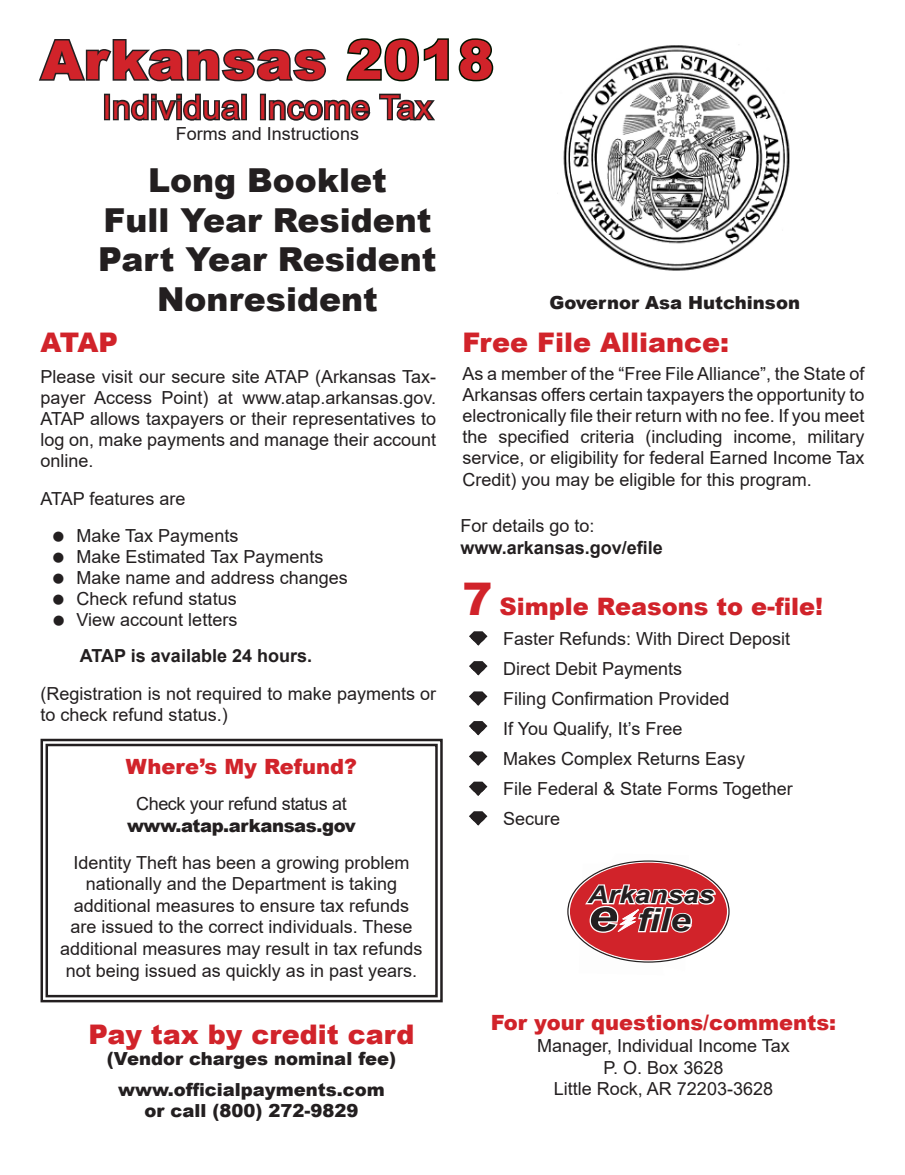
<style>
.page{position:relative;width:905px;height:1175px;background:#fff}
.page>*{position:absolute;margin:0;border:0;box-sizing:border-box;transform-origin:0 0}
.t1{font:900 54px "Arial";letter-spacing:.02em;color:#d1232a}
.t2{font:900 33px "Arial";color:#231f20}
.t3{font:33px "Arial";letter-spacing:.02em;color:#d1232a}
.t4{font:italic 700 31.5px "Arial";color:#231f20;scale:1.17 1}
.t5{font:900 27px "Arial";color:#d1232a}
.t6{font:italic 700 24.3px "Arial";letter-spacing:-.01em;color:#231f20;scale:1.17 1}
.t7{font:900 24px "Arial";color:#d1232a}
.t8{font:900 21px "Arial";color:#d1232a}
.t9{font:18px/21.6px "Arial";color:#231f20;text-align:justify}
.t10{font:900 18px "Arial";color:#231f20}
.t11{font:700 18px/21.6px "Arial";color:#231f20}
.t12{font:18px "Arial";letter-spacing:-.02em;color:#231f20}
.t13{font:900 18px "Arial";letter-spacing:-.02em;color:#231f20}
.s1{font-weight:400}
.s2{font-size:45px}
.s3{font-size:44.85px}
</style>
<div class="page">
<svg style="left:38px;top:39px;width:288px;height:43px"></svg>
<svg style="left:346px;top:38px;width:103px;height:44px"></svg>
<svg style="left:458px;top:38px;width:36px;height:44px"></svg>
<div style="left:104px;top:94px;width:6px;height:26px;border:3px solid #231f20"></div>
<svg style="left:112px;top:93px;width:131px;height:28px"></svg>
<div style="left:241px;top:94px;width:6px;height:26px;border:3px solid #231f20"></div>
<div style="left:260px;top:94px;width:6px;height:26px;border:3px solid #231f20"></div>
<svg style="left:268px;top:93px;width:167px;height:28px"></svg>
<img style="left:563px;top:45px;width:227px;height:226px">
<svg style="left:40px;top:738px;width:403px;height:265px"></svg>
<div style="left:46px;top:743px;width:391px;height:254px;border:2px solid #231f20"></div>
<img style="left:579px;top:860px;width:110px;height:103px">
<div style="left:569px;top:862px;width:158px;height:99px;background:#d1232a;border-radius:50%"></div>
<svg style="left:579px;top:860px;width:41px;height:4px"></svg>
<svg style="left:582px;top:882px;width:135px;height:51px"></svg>
<svg style="left:469px;top:811px;width:19px;height:15px"></svg>
<svg style="left:469px;top:631px;width:19px;height:15px"></svg>
<svg style="left:469px;top:661px;width:19px;height:15px"></svg>
<svg style="left:469px;top:691px;width:19px;height:15px"></svg>
<svg style="left:469px;top:721px;width:19px;height:15px"></svg>
<svg style="left:469px;top:751px;width:19px;height:15px"></svg>
<svg style="left:469px;top:781px;width:19px;height:15px"></svg>
<p class="t1" style="left:41px;top:21px;width:454px">Arkansas 2018</p>
<p class="t3" style="left:102px;top:84px;width:331px">Individual Income Tax</p>
<p class="t9" style="left:176px;top:123px;width:185px">Forms and Instructions</p>
<p class="t2" style="left:148px;top:156px;width:240px">Long Booklet</p>
<p class="t2" style="left:103px;top:196px;width:329px">Full Year Resident</p>
<p class="t2" style="left:98px;top:235px;width:340px">Part Year Resident</p>
<p class="t2" style="left:157px;top:275px;width:222px">Nonresident</p>
<p class="t10" style="left:549px;top:289px;width:252px">Governor Asa Hutchinson</p>
<p class="t5" style="left:40px;top:322px;width:79px">ATAP</p>
<p class="t9" style="left:40px;top:366px;width:397px;line-height:21px">Please visit our secure site ATAP (Arkansas Tax&shy;payer Access Point) at www.atap.arkansas.gov.<br>ATAP allows taxpayers or their representatives to log on, make payments and manage their account online.</p>
<p class="t9" style="left:40px;top:487px;width:147px">ATAP features are</p>
<p class="t9" style="left:76px;top:525px;width:163px">Make Tax Payments</p>
<p class="t9" style="left:76px;top:546px;width:248px">Make Estimated Tax Payments</p>
<p class="t9" style="left:76px;top:567px;width:273px">Make name and address changes</p>
<p class="t9" style="left:76px;top:588px;width:162px">Check refund status</p>
<p class="t9" style="left:76px;top:609px;width:162px">View account letters</p>
<p class="t11" style="left:80px;top:645px;width:234px">ATAP is available 24 hours.</p>
<p class="t9" style="left:40px;top:683px;width:397px;line-height:21px">(Registration is not required to make payments or to check refund status.)</p>
<p class="t8" style="left:126px;top:751px;width:232px">Where’s My Refund?</p>
<p class="t12" style="left:136px;top:791px;width:212px">Check your refund status at</p>
<p class="t13" style="left:127px;top:812px;width:230px">www.atap.arkansas.gov</p>
<p class="t9" style="left:60px;top:851px;width:364px;text-align:center">Identity Theft has been a growing problem nationally and the Department is taking additional measures to ensure tax refunds are issued to the correct individuals. These additional measures may result in tax refunds not being issued as quickly as in past years.</p>
<p class="t5" style="left:88px;top:1014px;width:328px">Pay tax by credit card</p>
<p class="t10" style="left:107px;top:1045px;width:290px">(Vendor charges nominal fee)</p>
<p class="t10" style="left:118px;top:1076px;width:268px">www.officialpayments.com</p>
<p class="t10" style="left:144px;top:1098px;width:216px">or call (800) 272-9829</p>
<p class="t5" style="left:462px;top:322px;width:268px">Free File Alliance:</p>
<p class="t9" style="left:462px;top:363px;width:403px;line-height:21.1px">As a member of the “Free File Alliance”, the State of Arkansas offers certain taxpayers the opportunity to electronically file their return with no fee. If you meet the specified criteria (including income, military service, or eligibility for federal Earned Income Tax Credit) you may be eligible for this program.</p>
<p class="t11" style="left:460px;top:515px;width:204px"><span class="s1">For details go to: </span>www.arkansas.gov/efile</p>
<p class="t7" style="left:462px;top:589px;width:362px"><span class="s2">7</span> Simple Reasons to e-file!</p>
<p class="t9" style="left:503px;top:628px;width:289px">Faster Refunds: With Direct Deposit</p>
<p class="t9" style="left:503px;top:658px;width:181px">Direct Debit Payments</p>
<p class="t9" style="left:503px;top:688px;width:228px">Filing Confirmation Provided</p>
<p class="t9" style="left:503px;top:718px;width:181px">If You Qualify, It’s Free</p>
<p class="t9" style="left:503px;top:748px;width:244px">Makes Complex Returns Easy</p>
<p class="t9" style="left:503px;top:778px;width:291px">File Federal &amp; State Forms Together</p>
<p class="t9" style="left:503px;top:808px;width:59px">Secure</p>
<p class="t6" style="left:588px;top:878px;width:110px">Arkansas</p>
<p class="t4" style="left:588px;top:899px;width:89px"><span class="s3">e</span> file</p>
<p class="t8" style="left:490px;top:1007px;width:347px">For your questions/comments:</p>
<p class="t9" style="left:537px;top:1034px;width:254px">Manager, Individual Income Tax</p>
<p class="t9" style="left:603px;top:1056px;width:121px">P. O. Box 3628</p>
<p class="t9" style="left:554px;top:1078px;width:221px">Little Rock, AR 72203-3628</p>
</div>
